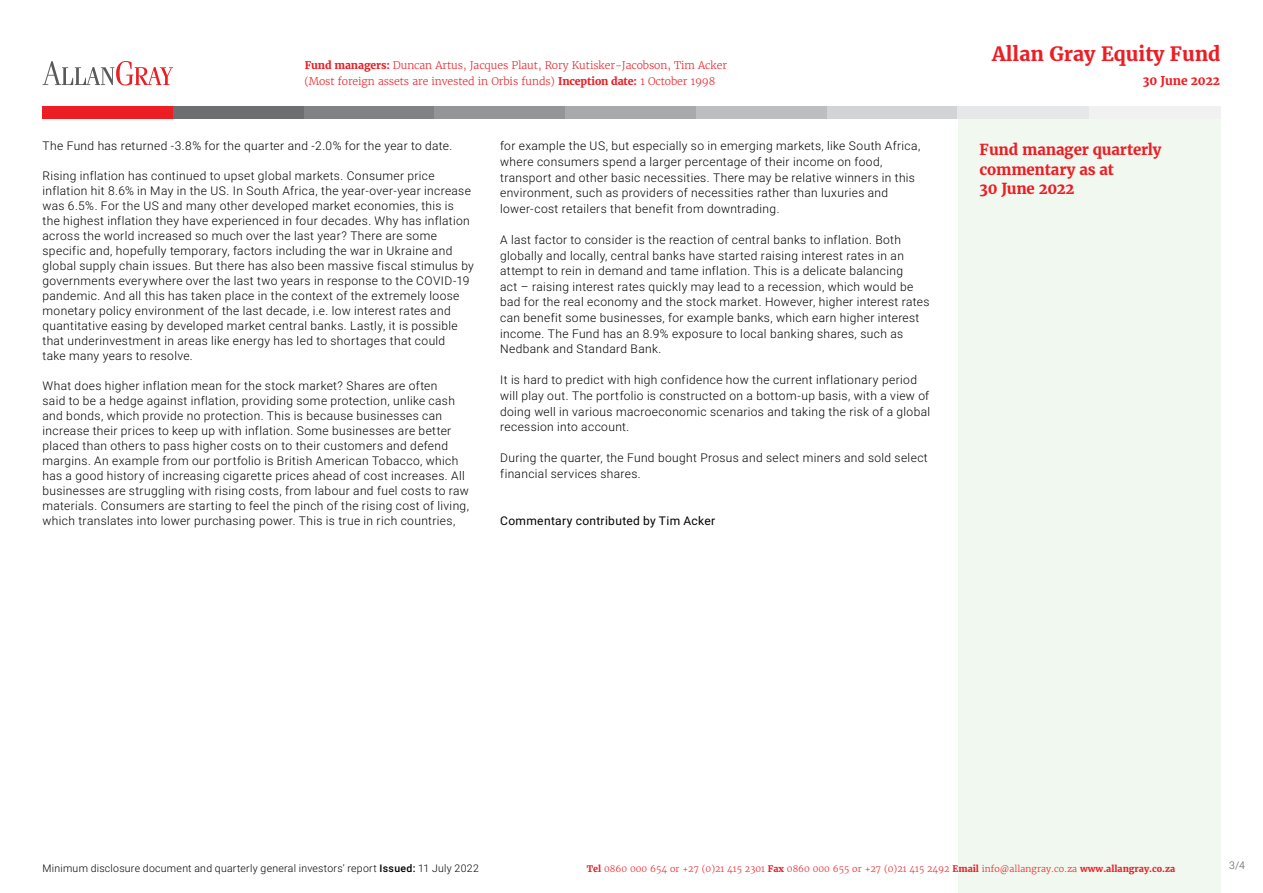
<style>
.page{position:relative;width:1263px;height:893px;background:#fff}
.page>*{position:absolute;margin:0;border:0;box-sizing:border-box;transform-origin:0 0}
.t1{font:700 19.5px "Merriweather";color:#ed1d24}
.t2{font:700 15px/19.5px "Merriweather";letter-spacing:-.01em;color:#ed1d24}
.t3{font:300 12px/15px "Roboto";letter-spacing:.03em;color:#000}
.t4{font:12px "Roboto";letter-spacing:.03em;color:#000}
.t5{font:700 12px "Merriweather";letter-spacing:-.01em;color:#ed1d24}
.t6{font:300 10.5px/16.5px "Merriweather";letter-spacing:-.01em;color:#ed1d24}
.t7{font:300 10.5px "Roboto";letter-spacing:.025em;color:#000}
.t8{font:300 10.5px "Roboto";color:#58595b}
.t9{font:300 9px "Merriweather";color:#ed1d24}
.s1{font-weight:700}
.s2{font-weight:500}
</style>
<div class="page">
<div style="left:958px;top:119px;width:262px;height:774px;background:#f1f8ef"></div>
<div style="left:43px;top:106px;width:131px;height:13px;background:#ed1d24"></div>
<div style="left:1089px;top:106px;width:131px;height:13px;background:#f1f1f2"></div>
<div style="left:173px;top:106px;width:132px;height:13px;background:#6d6e71"></div>
<div style="left:304px;top:106px;width:131px;height:13px;background:#808285"></div>
<div style="left:435px;top:106px;width:131px;height:13px;background:#939598"></div>
<div style="left:565px;top:106px;width:132px;height:13px;background:#a7a9ac"></div>
<div style="left:696px;top:106px;width:132px;height:13px;background:#bcbec0"></div>
<div style="left:827px;top:106px;width:131px;height:13px;background:#d1d3d4"></div>
<div style="left:958px;top:106px;width:131px;height:13px;background:#e6e7e8"></div>
<svg style="left:43px;top:61px;width:130px;height:25px"></svg>
<p class="t6" style="left:304px;top:57px;width:424px"><span class="s1">Fund managers:</span> Duncan Artus, Jacques Plaut, Rory Kutisker-Jacobson, Tim Acker (Most foreign assets are invested in Orbis funds) <span class="s1">Inception date:</span> 1 October 1998</p>
<p class="t3" style="left:43px;top:138px;width:411px">The Fund has returned -3.8% for the quarter and -2.0% for the year to date.</p>
<p class="t3" style="left:43px;top:168px;width:433px">Rising inflation has continued to upset global markets. Consumer price inflation hit 8.6% in May in the US. In South Africa, the year-over-year increase was 6.5%. For the US and many other developed market economies, this is the highest inflation they have experienced in four decades. Why has inflation across the world increased so much over the last year? There are some specific and, hopefully temporary, factors including the war in Ukraine and global supply chain issues. But there has also been massive fiscal stimulus by governments everywhere over the last two years in response to the COVID-19 pandemic. And all this has taken place in the context of the extremely loose monetary policy environment of the last decade, i.e. low interest rates and quantitative easing by developed market central banks. Lastly, it is possible that underinvestment in areas like energy has led to shortages that could<br>take many years to resolve.</p>
<p class="t3" style="left:43px;top:378px;width:428px">What does higher inflation mean for the stock market? Shares are often<br>said to be a hedge against inflation, providing some protection, unlike cash and bonds, which provide no protection. This is because businesses can increase their prices to keep up with inflation. Some businesses are better placed than others to pass higher costs on to their customers and defend margins. An example from our portfolio is British American Tobacco, which has a good history of increasing cigarette prices ahead of cost increases. All businesses are struggling with rising costs, from labour and fuel costs to raw materials. Consumers are starting to feel the pinch of the rising cost of living, which translates into lower purchasing power. This is true in rich countries,</p>
<p class="t3" style="left:500px;top:138px;width:422px;line-height:15.6px">for example the US, but especially so in emerging markets, like South Africa, where consumers spend a larger percentage of their income on food, transport and other basic necessities. There may be relative winners in this environment, such as providers of necessities rather than luxuries and lower-cost retailers that benefit from downtrading.</p>
<p class="t3" style="left:500px;top:231px;width:431px;line-height:15.6px">A last factor to consider is the reaction of central banks to inflation. Both globally and locally, central banks have started raising interest rates in an attempt to rein in demand and tame inflation. This is a delicate balancing<br>act – raising interest rates quickly may lead to a recession, which would be bad for the real economy and the stock market. However, higher interest rates can benefit some businesses, for example banks, which earn higher interest income. The Fund has an 8.9% exposure to local banking shares, such as Nedbank and Standard Bank.</p>
<p class="t3" style="left:500px;top:372px;width:431px;line-height:15.6px">It is hard to predict with high confidence how the current inflationary period will play out. The portfolio is constructed on a bottom-up basis, with a view of doing well in various macroeconomic scenarios and taking the risk of a global recession into account.</p>
<p class="t3" style="left:500px;top:450px;width:429px;line-height:15.6px">During the quarter, the Fund bought Prosus and select miners and sold select financial services shares.</p>
<p class="t4" style="left:500px;top:512px;width:216px">Commentary contributed by Tim Acker</p>
<h1 class="t1" style="left:992px;top:41px;width:230px">Allan Gray Equity Fund</h1>
<p class="t5" style="left:1143px;top:73px;width:79px">30 June 2022</p>
<p class="t2" style="left:980px;top:140px;width:183px">Fund manager quarterly commentary as at<br>30 June 2022</p>
<p class="t7" style="left:43px;top:861px;width:438px">Minimum disclosure document and quarterly general investors’ report <span class="s2">Issued:</span> 11 July 2022</p>
<p class="t8" style="left:1229px;top:857px;width:17px">3/4</p>
<p class="t9" style="left:587px;top:863px;width:590px"><span class="s1">Tel</span> 0860 000 654 or +27 (0)21 415 2301 <span class="s1">Fax</span> 0860 000 655 or +27 (0)21 415 2492 <span class="s1">Email</span> info@allangray.co.za <span class="s1">www.allangray.co.za</span></p>
</div>
